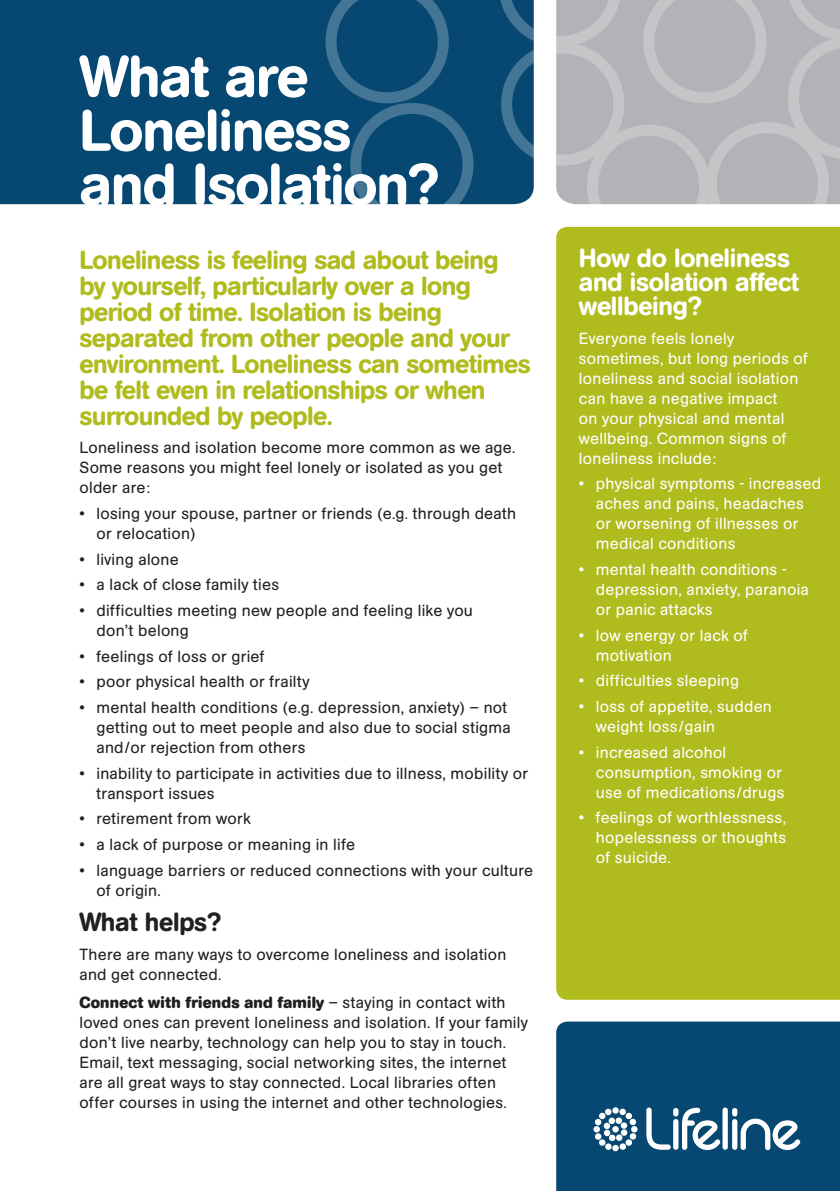
<style>
.page{position:relative;width:840px;height:1191px;background:#fff}
.page>*{position:absolute;margin:0;border:0;box-sizing:border-box;transform-origin:0 0}
.H1_Heading{font:500 58px/54px "AG Book Rounded";letter-spacing:-.015em;color:#fff}
.H2_Subhead{font:500 26px/26px "AG Book Rounded";letter-spacing:-.02em;color:#b0bb1d}
.t1{font:500 26px/24px "AG Book Rounded";letter-spacing:-.01em;color:#fff}
.t2{font:500 26px "AG Book Rounded";letter-spacing:-.01em;color:#231f20}
.Bullet_1_Black{font:16px/20px "AG Book Rounded";letter-spacing:.015em;color:#231f20}
.Text{font:16px/20px "AG Book Rounded";letter-spacing:.015em;color:#231f20}
.Bullet_1{font:16px/20px "AG Book Rounded";letter-spacing:.015em;color:#fff}
.Text-2{font:16px/20px "AG Book Rounded";letter-spacing:.015em;color:#fff}
.s1{font-weight:700}
</style>
<div class="page">
<div style="left:0;top:0;width:498px;height:204px;background:#074872"></div>
<svg style="left:325px;top:0;width:153px;height:205px;background:#135178"></svg>
<svg style="left:498px;top:0;width:341px;height:227px"></svg>
<div style="left:556px;top:1021px;width:283px;height:170px;background:#074872"></div>
<svg style="left:681px;top:1107px;width:118px;height:43px"></svg>
<svg style="left:672px;top:1119px;width:6px;height:30px"></svg>
<svg style="left:672px;top:1108px;width:6px;height:8px"></svg>
<svg style="left:646px;top:1107px;width:24px;height:42px"></svg>
<svg style="left:593px;top:1107px;width:43px;height:43px"></svg>
<div style="left:556px;top:227px;width:283px;height:772px;background:#b0bb1d"></div>
<p class="H1_Heading" style="left:79px;top:50px;width:361px">What are<br>Loneliness and Isolation?</p>
<p class="H2_Subhead" style="left:79px;top:247px;width:452px">Loneliness is feeling sad about being by yourself, particularly over a long period of time. Isolation is being separated from other people and your environment. Loneliness can sometimes be felt even in relationships or when surrounded by people.</p>
<p class="Text" style="left:79px;top:438px;width:437px">Loneliness and isolation become more common as we age.<br>Some reasons you might feel lonely or isolated as you get older are:</p>
<p class="Bullet_1_Black" style="left:96px;top:503px;width:421px;text-indent:-17px">• losing your spouse, partner or friends (e.g. through death or relocation)</p>
<p class="Bullet_1_Black" style="left:79px;top:549px;width:101px">• living alone</p>
<p class="Bullet_1_Black" style="left:79px;top:575px;width:201px">• a lack of close family ties</p>
<p class="Bullet_1_Black" style="left:96px;top:600px;width:378px;text-indent:-17px">• difficulties meeting new people and feeling like you don’t belong</p>
<p class="Bullet_1_Black" style="left:79px;top:646px;width:187px">• feelings of loss or grief</p>
<p class="Bullet_1_Black" style="left:79px;top:672px;width:231px">• poor physical health or frailty</p>
<p class="Bullet_1_Black" style="left:96px;top:697px;width:415px;text-indent:-17px">• mental health conditions (e.g. depression, anxiety) – not getting out to meet people and also due to social stigma and/or rejection from others</p>
<p class="Bullet_1_Black" style="left:96px;top:763px;width:433px;text-indent:-17px">• inability to participate in activities due to illness, mobility or transport issues</p>
<p class="Bullet_1_Black" style="left:79px;top:809px;width:173px">• retirement from work</p>
<p class="Bullet_1_Black" style="left:79px;top:834px;width:277px">• a lack of purpose or meaning in life</p>
<p class="Bullet_1_Black" style="left:96px;top:860px;width:438px;text-indent:-17px">• language barriers or reduced connections with your culture of origin.</p>
<h2 class="t2" style="left:79px;top:907px;width:143px">What helps?</h2>
<p class="Text" style="left:79px;top:944px;width:428px">There are many ways to overcome loneliness and isolation and get connected.</p>
<p class="Text" style="left:79px;top:992px;width:450px"><span class="s1">Connect with friends and family</span> – staying in contact with loved ones can prevent loneliness and isolation. If your family don’t live nearby, technology can help you to stay in touch.<br>Email, text messaging, social networking sites, the internet are all great ways to stay connected. Local libraries often offer courses in using the internet and other technologies.</p>
<h2 class="t1" style="left:578px;top:246px;width:221px">How do loneliness and isolation affect wellbeing?</h2>
<p class="Text-2" style="left:578px;top:328px;width:230px">Everyone feels lonely sometimes, but long periods of loneliness and social isolation can have a negative impact<br>on your physical and mental wellbeing. Common signs of loneliness include:</p>
<p class="Bullet_1" style="left:595px;top:474px;width:226px;text-indent:-17px">• physical symptoms - increased aches and pains, headaches or worsening of illnesses or medical conditions</p>
<p class="Bullet_1" style="left:595px;top:559px;width:214px;text-indent:-17px">• mental health conditions - depression, anxiety, paranoia or panic attacks</p>
<p class="Bullet_1" style="left:595px;top:625px;width:153px;text-indent:-17px">• low energy or lack of motivation</p>
<p class="Bullet_1" style="left:578px;top:671px;width:162px">• difficulties sleeping</p>
<p class="Bullet_1" style="left:595px;top:696px;width:177px;text-indent:-17px">• loss of appetite, sudden weight loss/gain</p>
<p class="Bullet_1" style="left:595px;top:742px;width:190px;text-indent:-17px">• increased alcohol consumption, smoking or use of medications/drugs</p>
<p class="Bullet_1" style="left:595px;top:808px;width:192px;text-align:justify;text-indent:-17px">• feelings of worthlessness, hopelessness or thoughts of suicide.</p>
</div>
